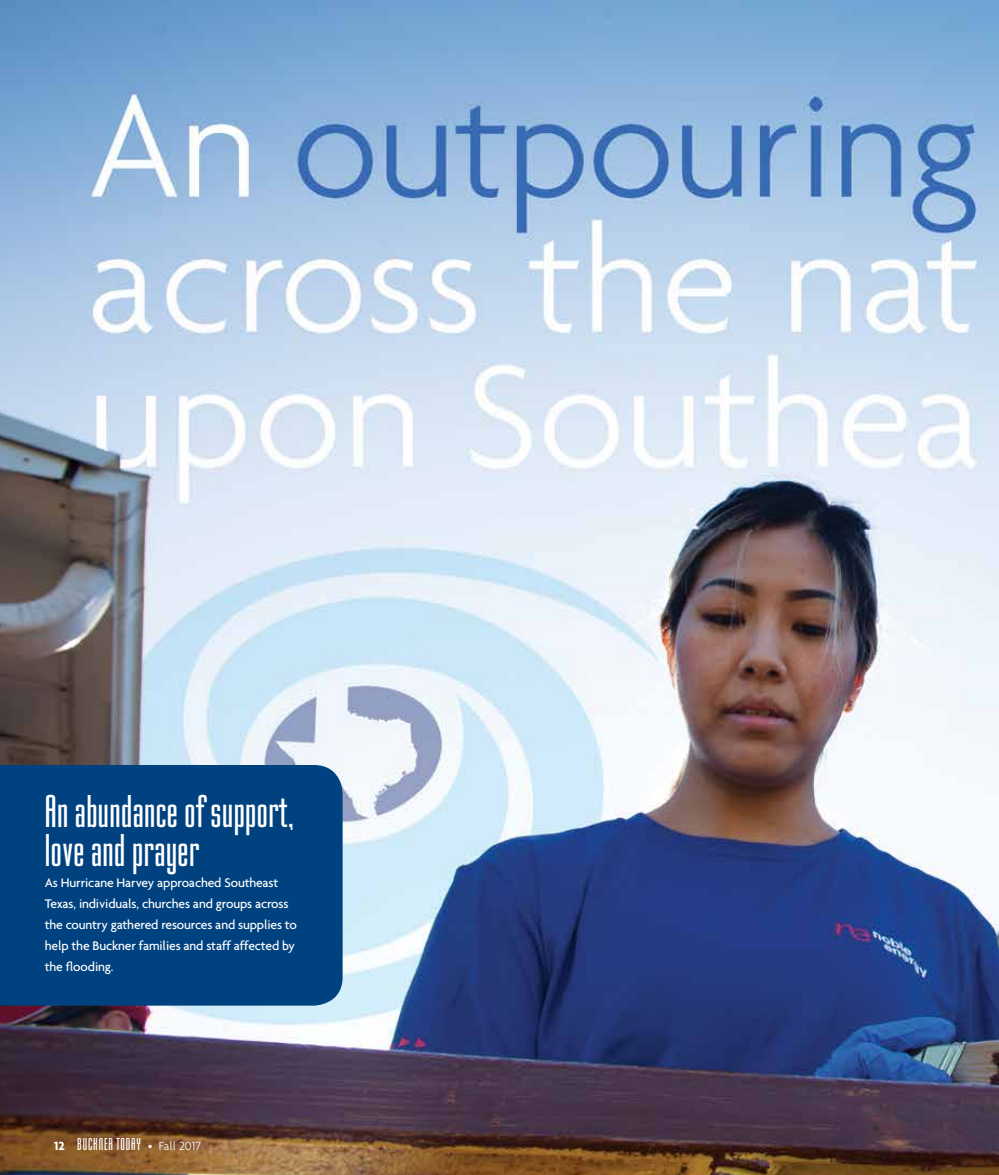
<style>
.page{position:relative;width:999px;height:1175px;background:#fff}
.page>*{position:absolute;margin:0;border:0;box-sizing:border-box;transform-origin:0 0}
.t1{font:48px/39px "Mekanik Plain";letter-spacing:.01em;color:#fff}
.t2{font:18px "Mekanik Plain";letter-spacing:.05em;color:#fff}
.t3{font:500 13.5px/21px "Agenda";letter-spacing:-.01em;color:#fff}
.s1{font-family:"Agenda";font-weight:700;font-size:12.75px}
.s2{font-family:"Agenda";font-weight:300;font-size:12.75px}
</style>
<div class="page">
<img style="left:0;top:0;width:999px;height:1174px">
<div style="left:0;top:765px;width:343px;height:240px;background:#004280"></div>
<h1 class="t1" style="left:45px;top:791px;width:251px">An abundance of support, love and prayer</h1>
<p class="t3" style="left:45px;top:872px;width:254px">As Hurricane Harvey approached Southeast Texas, individuals, churches and groups across the country gathered resources and supplies to help the Buckner families and staff affected by the flooding.</p>
<h2 class="t2" style="left:54px;top:1133px;width:149px"><span class="s1">12</span> BUCKNER TODAY <span class="s2">• Fall 2017</span></h2>
</div>
